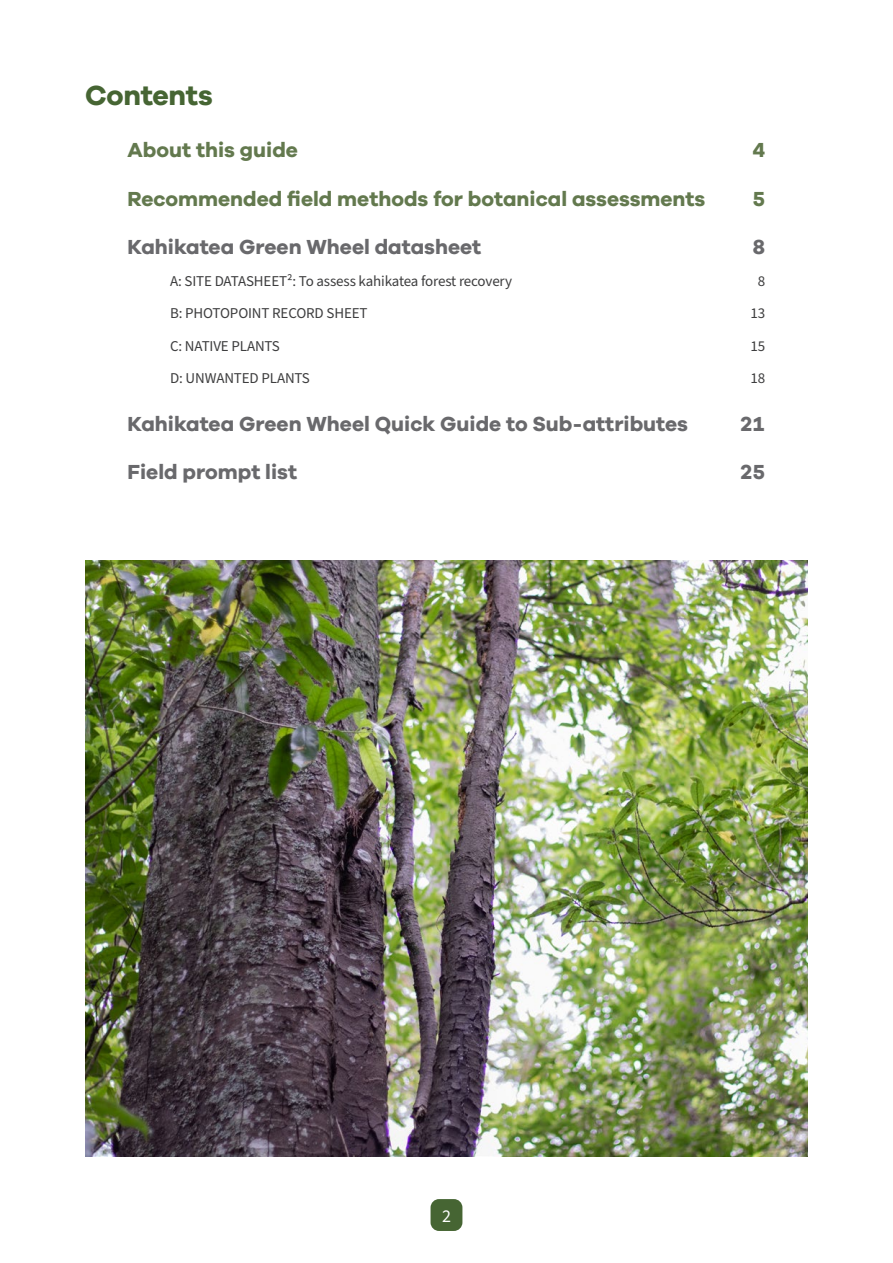
<style>
.page{position:relative;width:893px;height:1263px;background:#fff}
.page>*{position:absolute;margin:0;border:0;box-sizing:border-box;transform-origin:0 0}
.t1{font:700 28.5px "Galano Grotesque";letter-spacing:-.01em;color:#466533}
.t2{font:700 21px "Galano Grotesque";color:#69696c}
.t3{font:700 21px "Galano Grotesque";color:#63794e}
.t4{font:18px "Source Sans Pro";color:#fff}
.t5{font:15px "Source Sans Pro";letter-spacing:-.01em;color:#3e3e3f}
</style>
<div class="page">
<div style="left:431px;top:1199px;width:31px;height:32px;background:#466533;border-radius:9px"></div>
<img style="left:85px;top:560px;width:723px;height:597px">
<h1 class="t1" style="left:85px;top:77px;width:129px">Contents</h1>
<h2 class="t3" style="left:128px;top:137px;width:172px">About this guide</h2>
<h2 class="t3" style="left:753px;top:137px;width:14px">4</h2>
<h2 class="t3" style="left:128px;top:186px;width:579px">Recommended field methods for botanical assessments</h2>
<h2 class="t3" style="left:753px;top:186px;width:14px">5</h2>
<h2 class="t2" style="left:128px;top:234px;width:355px">Kahikatea Green Wheel datasheet</h2>
<h2 class="t2" style="left:753px;top:234px;width:14px">8</h2>
<p class="t5" style="left:170px;top:271px;width:343px">A: SITE DATASHEET²: To assess kahikatea forest recovery</p>
<p class="t5" style="left:758px;top:271px;width:9px">8</p>
<p class="t5" style="left:170px;top:303px;width:199px">B: PHOTOPOINT RECORD SHEET</p>
<p class="t5" style="left:751px;top:303px;width:16px">13</p>
<p class="t5" style="left:170px;top:336px;width:111px">C: NATIVE PLANTS</p>
<p class="t5" style="left:751px;top:336px;width:16px">15</p>
<p class="t5" style="left:170px;top:368px;width:141px">D: UNWANTED PLANTS</p>
<p class="t5" style="left:751px;top:368px;width:16px">18</p>
<h2 class="t2" style="left:128px;top:411px;width:562px">Kahikatea Green Wheel Quick Guide to Sub-attributes</h2>
<h2 class="t2" style="left:740px;top:411px;width:27px">21</h2>
<h2 class="t2" style="left:128px;top:459px;width:171px">Field prompt list</h2>
<h2 class="t2" style="left:740px;top:459px;width:27px">25</h2>
<p class="t4" style="left:442px;top:1204px;width:10px">2</p>
</div>
